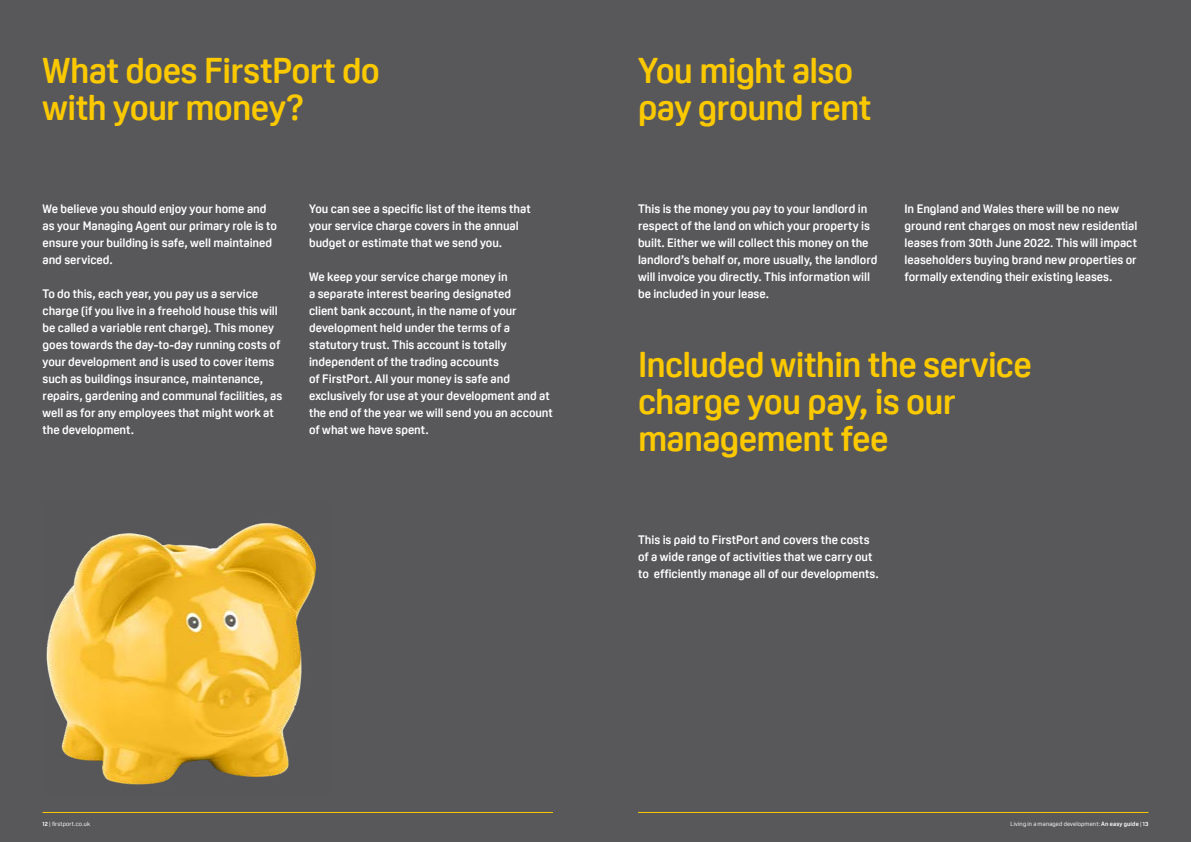
<style>
.page{position:relative;width:1191px;height:842px;background:#58585b}
.page>*{position:absolute;margin:0;border:0;box-sizing:border-box;transform-origin:0 0}
.t1{font:700 35px/37px "Oscine";letter-spacing:-.02em;color:#fbc900}
.t2{font:700 12px/17px "Oscine";letter-spacing:-.005em;color:#fff}
.t3{font:6px "Oscine";letter-spacing:.025em;color:#fff}
.s1{font-weight:700}
</style>
<div class="page">
<hr style="left:43px;top:812px;width:510px;height:1px;background:#fbc900">
<hr style="left:638px;top:812px;width:510px;height:1px;background:#fbc900">
<img style="left:46px;top:523px;width:270px;height:262px">
<h1 class="t1" style="left:43px;top:52px;width:339px">What does FirstPort do with your money?</h1>
<p class="t2" style="left:43px;top:200px;width:236px">We believe you should enjoy your home and as your Managing Agent our primary role is to ensure your building is safe, well maintained and serviced.</p>
<p class="t2" style="left:43px;top:285px;width:241px">To do this, each year, you pay us a service charge (if you live in a freehold house this will be called a variable rent charge). This money goes towards the day-to-day running costs of your development and is used to cover items such as buildings insurance, maintenance, repairs, gardening and communal facilities, as well as for any employees that might work at the development.</p>
<p class="t2" style="left:309px;top:200px;width:223px">You can see a specific list of the items that your service charge covers in the annual budget or estimate that we send you.</p>
<p class="t2" style="left:309px;top:268px;width:245px">We keep your service charge money in<br>a separate interest bearing designated<br>client bank account, in the name of your development held under the terms of a statutory trust. This account is totally independent of the trading accounts<br>of FirstPort. All your money is safe and exclusively for use at your development and at the end of the year we will send you an account of what we have spent.</p>
<h1 class="t1" style="left:638px;top:52px;width:235px">You might also pay ground rent</h1>
<p class="t2" style="left:638px;top:200px;width:241px">This is the money you pay to your landlord in respect of the land on which your property is built. Either we will collect this money on the landlord’s behalf or, more usually, the landlord will invoice you directly. This information will be included in your lease.</p>
<p class="t2" style="left:904px;top:200px;width:234px">In England and Wales there will be no new ground rent charges on most new residential leases from 30th June 2022. This will impact leaseholders buying brand new properties or formally extending their existing leases.</p>
<h1 class="t1" style="left:638px;top:346px;width:395px">Included within the service charge you pay, is our management fee</h1>
<p class="t2" style="left:638px;top:532px;width:242px">This is paid to FirstPort and covers the costs of a wide range of activities that we carry out to efficiently manage all of our developments.</p>
<p class="t3" style="left:43px;top:821px;width:49px"><span class="s1">12</span> | firstport.co.uk</p>
<p class="t3" style="left:1010px;top:820px;width:139px">Living in a managed development: <span class="s1">An easy guide</span> | <span class="s1">13</span></p>
</div>
